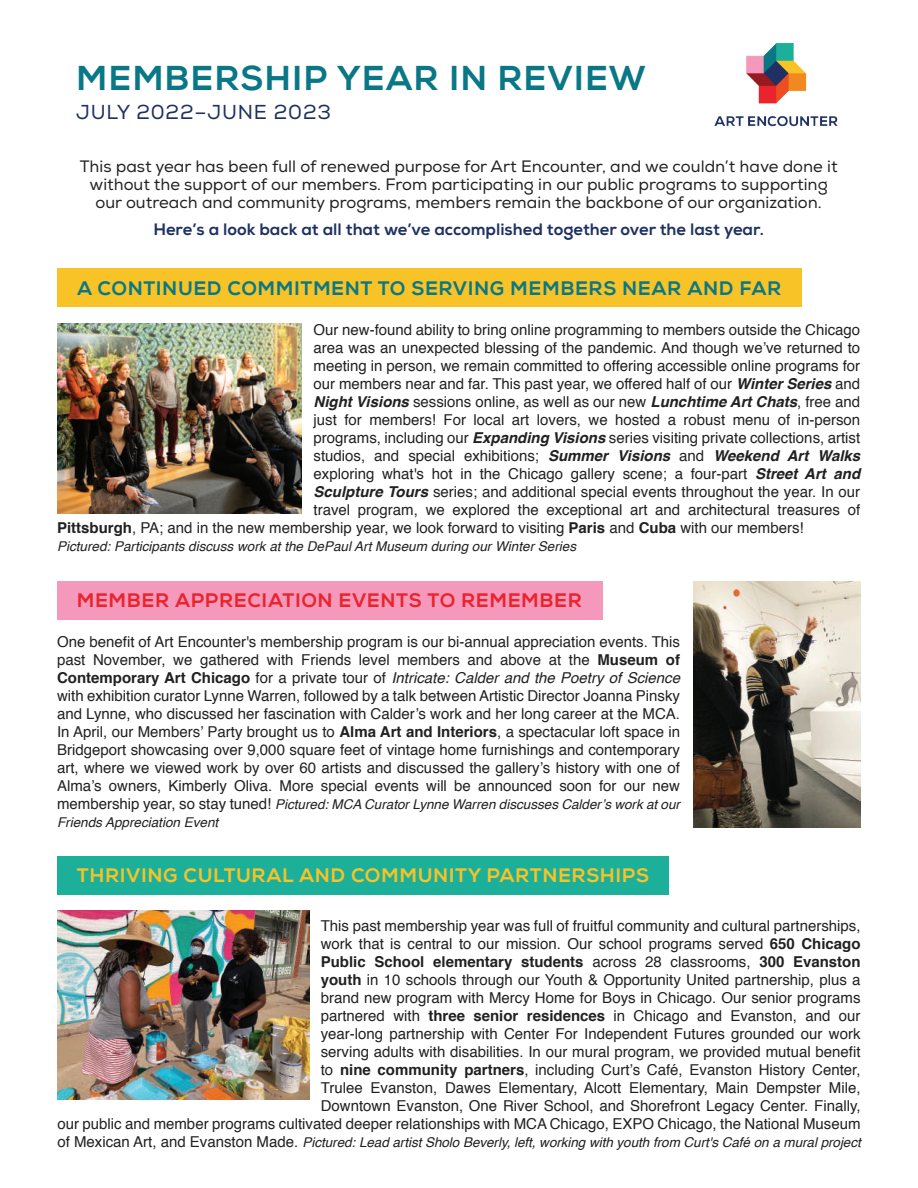
<style>
.page{position:relative;width:918px;height:1188px;background:#fff}
.page>*{position:absolute;margin:0;border:0;box-sizing:border-box;transform-origin:0 0}
.t1{font:800 34.5px "Nexa";letter-spacing:.03em;color:#097785}
.t2{font:20.1px "Nexa";letter-spacing:.04em;color:#1e3162}
.t3{font:800 19.5px "Nexa";letter-spacing:.03em;color:#097785}
.t4{font:800 19.5px "Nexa";letter-spacing:.03em;color:#f7c327}
.t5{font:800 19.5px "Nexa";letter-spacing:.03em;color:#ea232d}
.t6{font:16.5px/18px "Nexa";color:#212121;text-align:center}
.t7{font:800 16.5px "Nexa";color:#1e3162}
.t8{font:15px/18px "Helvetica";color:#212121;text-align:justify}
.t9{font:italic 13.5px/18px "Helvetica";color:#212121}
.s1{font-weight:700;font-style:italic}
.s2{font-weight:700}
.s3{font-style:italic}
.s4{font-style:normal;font-size:15px}
</style>
<div class="page">
<img style="left:714px;top:43px;width:123px;height:84px">
<div style="left:57px;top:269px;width:745px;height:38px;background:#f7c327"></div>
<img style="left:57px;top:323px;width:244px;height:190px">
<div style="left:57px;top:581px;width:545px;height:38px;background:#f499bb"></div>
<img style="left:693px;top:581px;width:167px;height:246px">
<div style="left:57px;top:856px;width:612px;height:38px;background:#1cb09a"></div>
<img style="left:58px;top:911px;width:251px;height:189px">
<h1 class="t1" style="left:76px;top:57px;width:571px">MEMBERSHIP YEAR IN REVIEW</h1>
<h2 class="t2" style="left:76px;top:100px;width:256px">JULY 2022–JUNE 2023</h2>
<p class="t6" style="left:80px;top:158px;width:759px">This past year has been full of renewed purpose for Art Encounter, and we couldn’t have done it without the support of our members. From participating in our public programs to supporting our outreach and community programs, members remain the backbone of our organization.</p>
<p class="t7" style="left:153px;top:219px;width:612px">Here’s a look back at all that we’ve accomplished together over the last year.</p>
<h3 class="t3" style="left:77px;top:276px;width:706px">A CONTINUED COMMITMENT TO SERVING MEMBERS NEAR AND FAR</h3>
<p class="t8" style="left:314px;top:321px;width:548px">Our new-found ability to bring online programming to members outside the Chicago</p>
<p class="t8" style="left:314px;top:339px;width:548px">area was an unexpected blessing of the pandemic. And though we’ve returned to</p>
<p class="t8" style="left:314px;top:357px;width:548px">meeting in person, we remain committed to offering accessible online programs for</p>
<p class="t8" style="left:314px;top:375px;width:548px">our members near and far. This past year, we offered half of our <span class="s1">Winter Series</span> and</p>
<p class="t8" style="left:314px;top:393px;width:548px"><span class="s1">Night Visions</span> sessions online, as well as our new <span class="s1">Lunchtime Art Chats</span>, free and</p>
<p class="t8" style="left:314px;top:411px;width:548px">just for members! For local art lovers, we hosted a robust menu of in-person</p>
<p class="t8" style="left:314px;top:429px;width:548px">programs, including our <span class="s1">Expanding Visions</span> series visiting private collections, artist</p>
<p class="t8" style="left:314px;top:447px;width:548px">studios, and special exhibitions; <span class="s1">Summer Visions</span> and <span class="s1">Weekend Art Walks</span></p>
<p class="t8" style="left:314px;top:465px;width:548px">exploring what's hot in the Chicago gallery scene; a four-part <span class="s1">Street Art and</span></p>
<p class="t8" style="left:314px;top:483px;width:548px"><span class="s1">Sculpture Tours</span> series; and additional special events throughout the year. In our</p>
<p class="t8" style="left:314px;top:501px;width:548px">travel program, we explored the exceptional art and architectural treasures of</p>
<p class="t8" style="left:57px;top:519px;width:748px"><span class="s2">Pittsburgh</span>, PA; and in the new membership year, we look forward to visiting <span class="s2">Paris</span> and <span class="s2">Cuba</span> with our members!</p>
<p class="t9" style="left:57px;top:537px;width:521px">Pictured: Participants discuss work at the DePaul Art Museum during our Winter Series</p>
<h3 class="t5" style="left:77px;top:588px;width:507px">MEMBER APPRECIATION EVENTS TO REMEMBER</h3>
<p class="t8" style="left:57px;top:633px;width:625px">One benefit of Art Encounter's membership program is our bi-annual appreciation events. This past November, we gathered with Friends level members and above at the <span class="s2">Museum of Contemporary Art Chicago</span> for a private tour of <span class="s3">Intricate: Calder and the Poetry of Science </span>with exhibition curator Lynne Warren, followed by a talk between Artistic Director Joanna Pinsky and Lynne, who discussed her fascination with Calder’s work and her long career at the MCA.<br>In April, our Members’ Party brought us to <span class="s2">Alma Art and Interiors</span>, a spectacular loft space in Bridgeport showcasing over 9,000 square feet of vintage home furnishings and contemporary art, where we viewed work by over 60 artists and discussed the gallery’s history with one of Alma’s owners, Kimberly Oliva. More special events will be announced soon for our new</p>
<p class="t9" style="left:57px;top:796px;width:625px"><span class="s4">membership year, so stay tuned!</span> Pictured: MCA Curator Lynne Warren discusses Calder’s work at our<br>Friends Appreciation Event</p>
<h3 class="t4" style="left:77px;top:864px;width:574px">THRIVING CULTURAL AND COMMUNITY PARTNERSHIPS</h3>
<p class="t8" style="left:57px;top:917px;width:805px;text-align:right">This past membership year was full of fruitful community and cultural partnerships,<br>work that is central to our mission. Our school programs served <span class="s2">650 Chicago<br>Public School elementary students</span> across 28 classrooms, <span class="s2">300 Evanston<br>youth</span> in 10 schools through our Youth &amp; Opportunity United partnership, plus a<br>brand new program with Mercy Home for Boys in Chicago. Our senior programs<br>partnered with <span class="s2">three senior residences</span> in Chicago and Evanston, and our<br>year-long partnership with Center For Independent Futures grounded our work<br>serving adults with disabilities. In our mural program, we provided mutual benefit<br>to <span class="s2">nine community partners</span>, including Curt’s Café, Evanston History Center,<br>Trulee Evanston, Dawes Elementary, Alcott Elementary, Main Dempster Mile,<br>Downtown Evanston, One River School, and Shorefront Legacy Center. Finally,<br>our public and member programs cultivated deeper relationships with MCA Chicago, EXPO Chicago, the National Museum</p>
<p class="t9" style="left:57px;top:1133px;width:805px"><span class="s4">of Mexican Art, and Evanston Made.</span> Pictured: Lead artist Sholo Beverly, left, working with youth from Curt's Café on a mural project</p>
</div>
